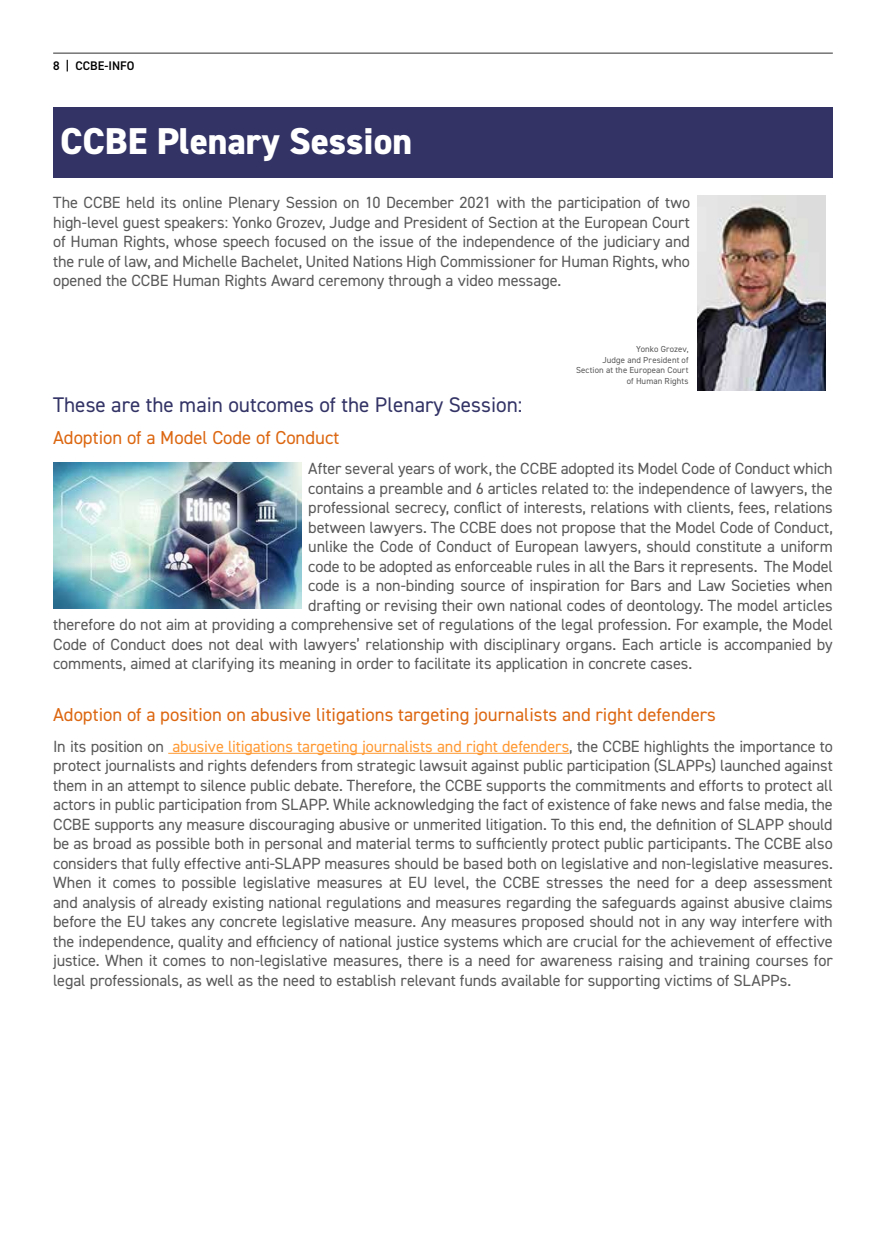
<style>
.page{position:relative;width:886px;height:1251px;background:#fff}
.page>*{position:absolute;margin:0;border:0;box-sizing:border-box;transform-origin:0 0}
.t1{font:800 37.5px "DIN2014";color:#fff}
.t2{font:21.25px "DIN2014";color:#336}
.t3{font:18.75px "DIN2014";color:#dc6711}
.t4{font:16.25px/19.5px "DIN2014";letter-spacing:-.005em;color:#595959;text-align:justify}
.t5{font:600 12.5px "DIN2014";color:#000}
.t6{font:8.75px/10.5px "DIN2014";letter-spacing:.01em;color:#595959;text-align:right}
.s1{color:#f93}
</style>
<div class="page">
<img style="left:53px;top:463px;width:248px;height:146px">
<img style="left:697px;top:196px;width:129px;height:195px">
<hr style="left:53px;top:53px;width:780px;height:1px;background:#595959">
<div style="left:53px;top:107px;width:780px;height:71px;background:#336"></div>
<hr style="left:168px;top:753px;width:401px;height:1px;background:#f93">
<p class="t5" style="left:53px;top:58px;width:83px">8 | CCBE-INFO</p>
<h1 class="t1" style="left:60px;top:116px;width:353px">CCBE Plenary Session</h1>
<p class="t4" style="left:53px;top:192px;width:638px">The CCBE held its online Plenary Session on 10 December 2021 with the participation of two high-level guest speakers: Yonko Grozev, Judge and President of Section at the European Court of Human Rights, whose speech focused on the issue of the independence of the judiciary and the rule of law, and Michelle Bachelet, United Nations High Commissioner for Human Rights, who opened the CCBE Human Rights Award ceremony through a video message.</p>
<p class="t6" style="left:576px;top:344px;width:114px">Yonko Grozev,<br>Judge and President of<br>Section at the European Court of Human Rights</p>
<h2 class="t2" style="left:53px;top:391px;width:471px">These are the main outcomes of the Plenary Session:</h2>
<p class="t3" style="left:53px;top:426px;width:288px">Adoption of a Model Code of Conduct</p>
<p class="t4" style="left:308px;top:459px;width:526px">After several years of work, the CCBE adopted its Model Code of Conduct which</p>
<p class="t4" style="left:308px;top:478px;width:526px">contains a preamble and 6 articles related to: the independence of lawyers, the</p>
<p class="t4" style="left:308px;top:498px;width:526px">professional secrecy, conflict of interests, relations with clients, fees, relations</p>
<p class="t4" style="left:308px;top:517px;width:526px">between lawyers. The CCBE does not propose that the Model Code of Conduct,</p>
<p class="t4" style="left:308px;top:537px;width:526px">unlike the Code of Conduct of European lawyers, should constitute a uniform</p>
<p class="t4" style="left:308px;top:556px;width:526px">code to be adopted as enforceable rules in all the Bars it represents. The Model</p>
<p class="t4" style="left:308px;top:576px;width:526px">code is a non-binding source of inspiration for Bars and Law Societies when</p>
<p class="t4" style="left:308px;top:595px;width:526px">drafting or revising their own national codes of deontology. The model articles</p>
<p class="t4" style="left:53px;top:615px;width:781px">therefore do not aim at providing a comprehensive set of regulations of the legal profession. For example, the Model</p>
<p class="t4" style="left:53px;top:634px;width:781px">Code of Conduct does not deal with lawyers’ relationship with disciplinary organs. Each article is accompanied by</p>
<p class="t4" style="left:53px;top:654px;width:640px">comments, aimed at clarifying its meaning in order to facilitate its application in concrete cases.</p>
<p class="t3" style="left:53px;top:703px;width:664px">Adoption of a position on abusive litigations targeting journalists and right defenders</p>
<p class="t4" style="left:53px;top:736px;width:781px">In its position on <span class="s1">abusive litigations targeting journalists and right defenders</span>, the CCBE highlights the importance to protect journalists and rights defenders from strategic lawsuit against public participation (SLAPPs) launched against them in an attempt to silence public debate. Therefore, the CCBE supports the commitments and efforts to protect all actors in public participation from SLAPP. While acknowledging the fact of existence of fake news and false media, the CCBE supports any measure discouraging abusive or unmerited litigation. To this end, the definition of SLAPP should be as broad as possible both in personal and material terms to sufficiently protect public participants. The CCBE also considers that fully effective anti-SLAPP measures should be based both on legislative and non-legislative measures.<br>When it comes to possible legislative measures at EU level, the CCBE stresses the need for a deep assessment and analysis of already existing national regulations and measures regarding the safeguards against abusive claims before the EU takes any concrete legislative measure. Any measures proposed should not in any way interfere with the independence, quality and efficiency of national justice systems which are crucial for the achievement of effective justice. When it comes to non-legislative measures, there is a need for awareness raising and training courses for legal professionals, as well as the need to establish relevant funds available for supporting victims of SLAPPs.</p>
</div>
